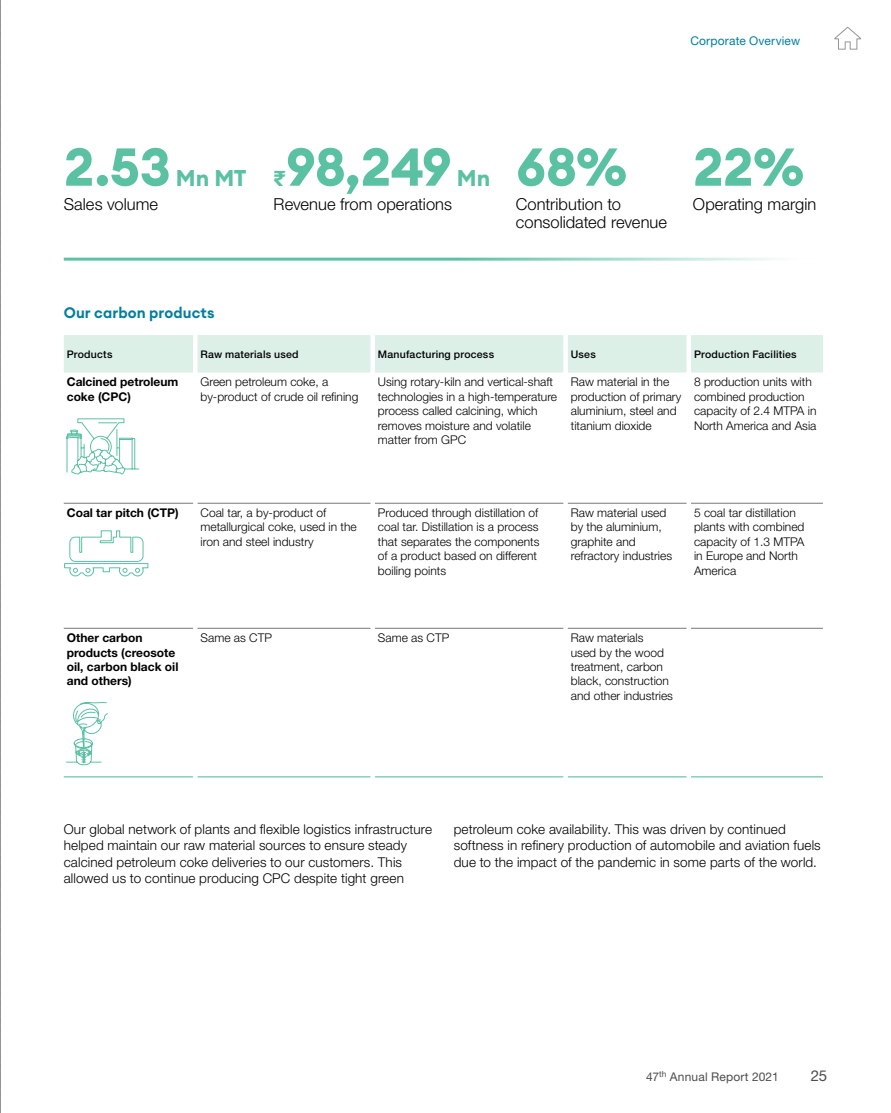
<style>
.page{position:relative;width:891px;height:1113px;background:#fff}
.page>*{position:absolute;margin:0;border:0;box-sizing:border-box;transform-origin:0 0}
.t1{font:700 52.5px "Euclid Circular A";letter-spacing:-.02em;color:#5bc1a3}
.t2{font:700 22.5px "Euclid Circular A";color:#5bc1a3}
.t3{font:22.5px "ITF Rupee";color:#5bc1a3}
.t4{font:300 16.5px/18px "Helvetica Neue LT Std";color:#000}
.t5{font:600 15px "Euclid Circular A";letter-spacing:.005em;color:#007f9e}
.t6{font:15px "Helvetica Neue LT Std";color:#4d4d4f}
.t7{font:300 13.5px/16.5px "Helvetica Neue LT Std";letter-spacing:.01em;color:#000}
.t8{font:300 12px/14.4px "Helvetica Neue LT Std";color:#000}
.t9{font:700 12px/14.4px "Helvetica Neue LT Std";color:#000}
.t10{font:12px "Helvetica Neue LT Std";letter-spacing:.015em;color:#4d4d4f}
.t11{font:12px "Helvetica Neue LT Std";letter-spacing:.015em;color:#007f9e}
.t12{font:500 10.5px "Helvetica Neue LT Std";letter-spacing:.02em;color:#000}
</style>
<div class="page">
<div style="left:64px;top:335px;width:759px;height:37px;background:#ddf0e8"></div>
<hr style="left:64px;top:503px;width:129px;height:1px;background:#77787b">
<hr style="left:198px;top:503px;width:172px;height:1px;background:#77787b">
<hr style="left:375px;top:503px;width:188px;height:1px;background:#77787b">
<hr style="left:568px;top:503px;width:119px;height:1px;background:#77787b">
<hr style="left:691px;top:503px;width:132px;height:1px;background:#77787b">
<hr style="left:64px;top:628px;width:129px;height:1px;background:#77787b">
<hr style="left:198px;top:628px;width:172px;height:1px;background:#77787b">
<hr style="left:375px;top:628px;width:188px;height:1px;background:#77787b">
<hr style="left:568px;top:628px;width:119px;height:1px;background:#77787b">
<hr style="left:691px;top:628px;width:132px;height:1px;background:#77787b">
<hr style="left:64px;top:776px;width:129px;height:1px;background:#5bc1a3">
<hr style="left:198px;top:776px;width:172px;height:1px;background:#5bc1a3">
<hr style="left:375px;top:776px;width:188px;height:1px;background:#5bc1a3">
<hr style="left:568px;top:776px;width:119px;height:1px;background:#5bc1a3">
<hr style="left:691px;top:776px;width:132px;height:1px;background:#5bc1a3">
<hr style="left:64px;top:258px;width:759px;height:3px;background:#5bc1a3">
<svg style="left:66px;top:418px;width:74px;height:57px"></svg>
<svg style="left:66px;top:702px;width:42px;height:63px"></svg>
<svg style="left:64px;top:530px;width:85px;height:46px"></svg>
<svg style="left:0;top:0;width:1px;height:1113px"></svg>
<svg style="left:834px;top:27px;width:27px;height:23px"></svg>
<p class="t11" style="left:690px;top:34px;width:111px">Corporate Overview</p>
<h1 class="t1" style="left:64px;top:133px;width:109px">2.53</h1>
<h3 class="t4" style="left:64px;top:195px;width:96px">Sales volume</h3>
<h2 class="t2" style="left:176px;top:163px;width:72px">Mn MT</h2>
<h1 class="t1" style="left:285px;top:133px;width:168px">98,249</h1>
<h2 class="t3" style="left:274px;top:165px;width:14px">L</h2>
<h2 class="t2" style="left:457px;top:163px;width:35px">Mn</h2>
<h3 class="t4" style="left:274px;top:195px;width:180px">Revenue from operations</h3>
<h1 class="t1" style="left:516px;top:133px;width:113px">68%</h1>
<h3 class="t4" style="left:516px;top:195px;width:153px">Contribution to consolidated revenue</h3>
<h1 class="t1" style="left:693px;top:133px;width:113px">22%</h1>
<h3 class="t4" style="left:693px;top:195px;width:125px">Operating margin</h3>
<p class="t5" style="left:64px;top:303px;width:152px">Our carbon products</p>
<p class="t12" style="left:67px;top:347px;width:47px">Products</p>
<p class="t12" style="left:201px;top:347px;width:100px">Raw materials used</p>
<p class="t12" style="left:378px;top:347px;width:118px">Manufacturing process</p>
<p class="t12" style="left:571px;top:347px;width:26px">Uses</p>
<p class="t12" style="left:694px;top:347px;width:104px">Production Facilities</p>
<p class="t9" style="left:67px;top:374px;width:113px">Calcined petroleum coke (CPC)</p>
<p class="t8" style="left:201px;top:374px;width:159px">Green petroleum coke, a by‑product of crude oil refining</p>
<p class="t8" style="left:378px;top:374px;width:181px">Using rotary-kiln and vertical-shaft technologies in a high-temperature process called calcining, which removes moisture and volatile matter from GPC</p>
<p class="t8" style="left:571px;top:374px;width:112px">Raw material in the production of primary aluminium, steel and titanium dioxide</p>
<p class="t8" style="left:694px;top:374px;width:124px">8 production units with combined production capacity of 2.4 MTPA in<br>North America and Asia</p>
<p class="t9" style="left:67px;top:505px;width:113px">Coal tar pitch (CTP)</p>
<p class="t8" style="left:201px;top:505px;width:158px">Coal tar, a by-product of metallurgical coke, used in the iron and steel industry</p>
<p class="t8" style="left:378px;top:505px;width:163px">Produced through distillation of coal tar. Distillation is a process that separates the components of a product based on different boiling points</p>
<p class="t8" style="left:571px;top:505px;width:103px">Raw material used by the aluminium, graphite and refractory industries</p>
<p class="t8" style="left:694px;top:505px;width:112px">5 coal tar distillation plants with combined capacity of 1.3 MTPA in Europe and North<br>America</p>
<p class="t9" style="left:67px;top:630px;width:113px">Other carbon products (creosote oil, carbon black oil and others)</p>
<p class="t8" style="left:201px;top:630px;width:73px">Same as CTP</p>
<p class="t8" style="left:378px;top:630px;width:73px">Same as CTP</p>
<p class="t8" style="left:571px;top:630px;width:104px">Raw materials<br>used by the wood treatment, carbon black, construction and other industries</p>
<p class="t7" style="left:64px;top:820px;width:370px">Our global network of plants and flexible logistics infrastructure helped maintain our raw material sources to ensure steady calcined petroleum coke deliveries to our customers. This allowed us to continue producing CPC despite tight green</p>
<p class="t7" style="left:454px;top:820px;width:369px">petroleum coke availability. This was driven by continued softness in refinery production of automobile and aviation fuels due to the impact of the pandemic in some parts of the world.</p>
<p class="t10" style="left:646px;top:1069px;width:134px">47<sup>th</sup> Annual Report 2021</p>
<p class="t6" style="left:811px;top:1066px;width:18px">25</p>
</div>
